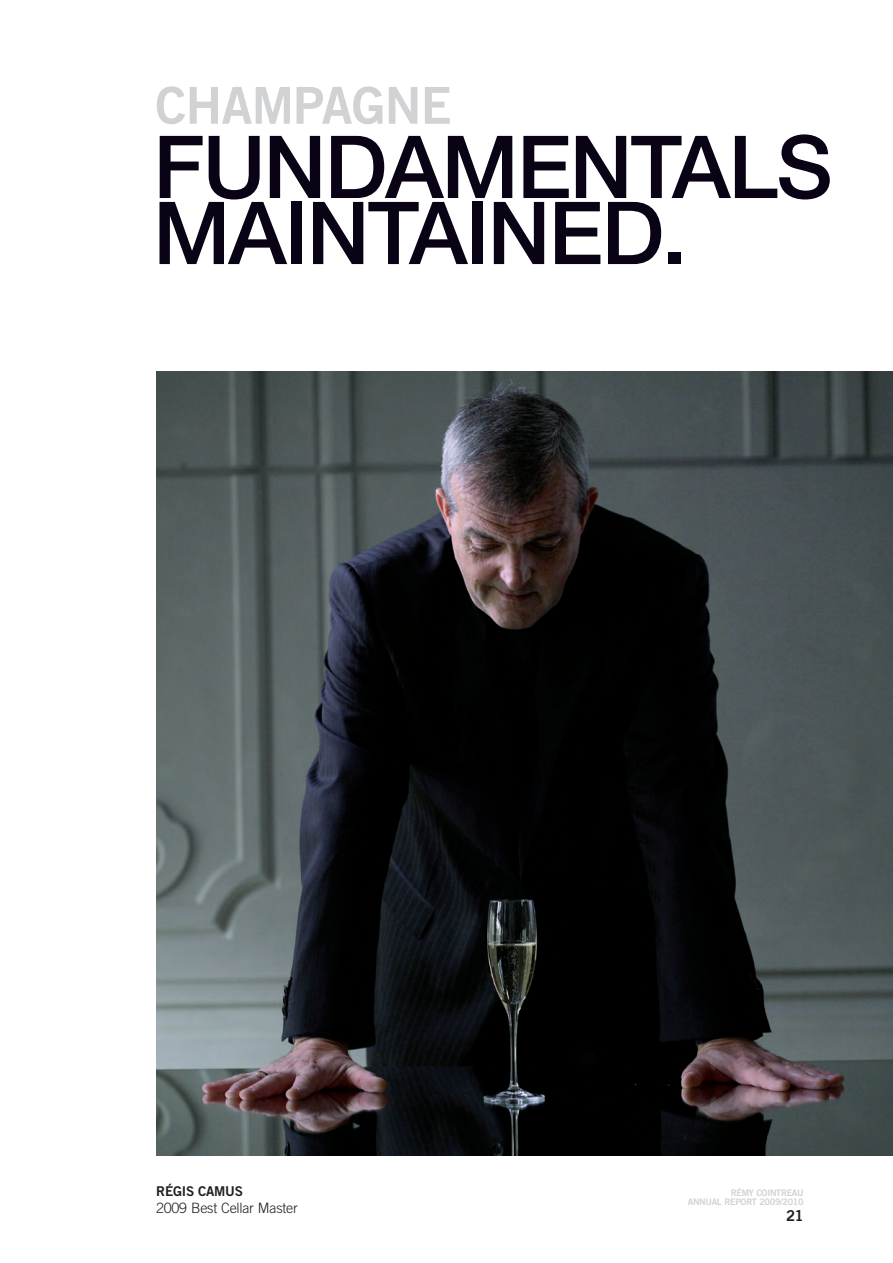
<style>
.page{position:relative;width:893px;height:1263px;background:#fff}
.page>*{position:absolute;margin:0;border:0;box-sizing:border-box;transform-origin:0 0}
.t1{font:500 87px/66px "Helvetica Neue";letter-spacing:-.02em;color:#0a0215}
.t2{font:51px "Trade Gothic Bold Two";letter-spacing:-.02em;color:#d1d2d4}
.t3{font:15px "Trade Gothic Bold Two";color:#231f20}
.t4{font:300 14.25px "Trade Gothic";letter-spacing:-.015em;color:#231f20}
.t5{font:13.5px "Trade Gothic Bold Two";letter-spacing:-.02em;color:#231f20}
.t6{font:9px/8.2px "Trade Gothic Bold Two";letter-spacing:-.03em;color:#d1d2d4;text-align:right}
</style>
<div class="page">
<img style="left:156px;top:371px;width:737px;height:784px">
<h2 class="t2" style="left:155px;top:87px;width:298px">CHAMPAGNE</h2>
<h1 class="t1" style="left:153px;top:142px;width:681px">FUNDAMENTALS<br>MAINTAINED.</h1>
<h3 class="t5" style="left:156px;top:1187px;width:88px">RÉGIS CAMUS</h3>
<h3 class="t4" style="left:156px;top:1202px;width:143px">2009 Best Cellar Master</h3>
<p class="t6" style="left:688px;top:1190px;width:117px">RÉMY COINTREAU<br>ANNUAL REPORT 2009/2010</p>
<h3 class="t3" style="left:786px;top:1210px;width:19px">21</h3>
</div>
